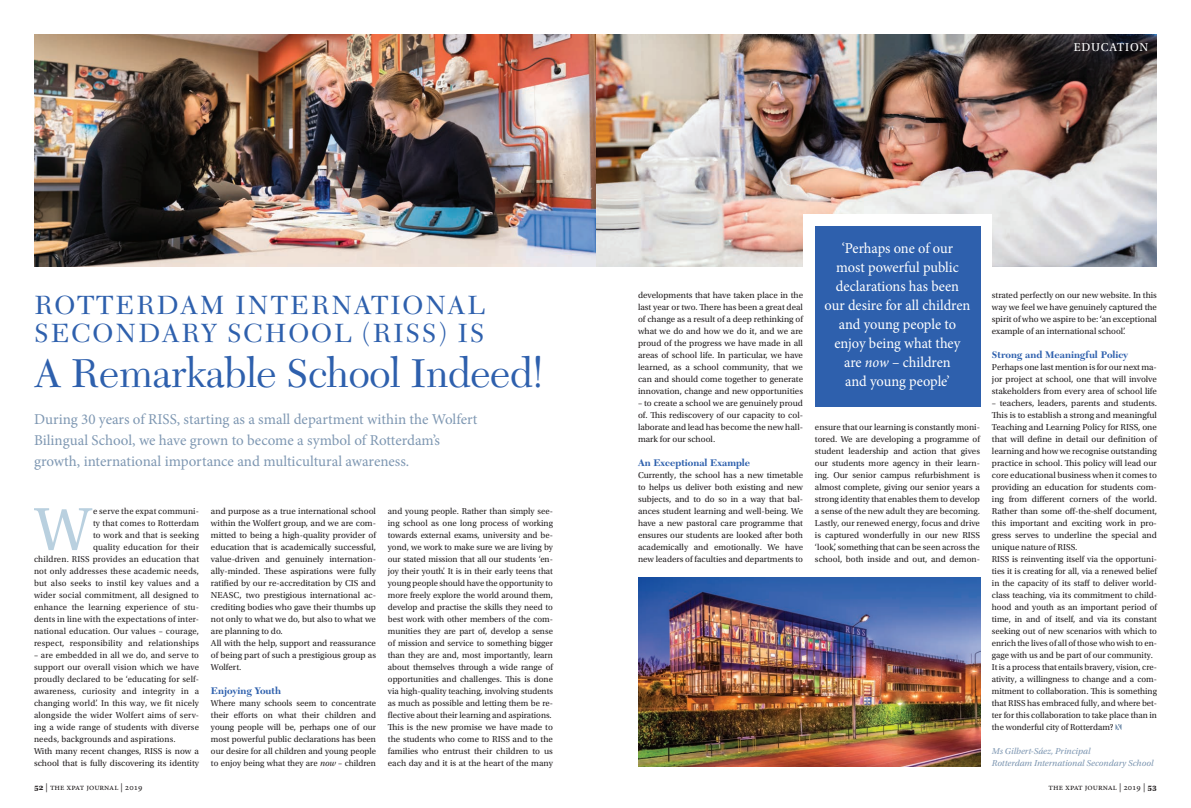
<style>
.page{position:relative;width:1191px;height:808px;background:#fff}
.page>*{position:absolute;margin:0;border:0;box-sizing:border-box;transform-origin:0 0}
.BODY_INIT{font:64.1px "Utopia Std";color:#b9d0df}
.KOP2{font:42px "New Caledonia LT Std";letter-spacing:-.01em;color:#2e60ad}
.KOP2-2{font:27.5px/28px "New Caledonia LT Std";letter-spacing:.06em;color:#2e60ad}
.INTRO{font:15px/21px "Minion Pro";color:#7e97b2}
.STREAMER{font:15px/19px "Minion Pro";color:#fff;text-align:center;scale:.96 1}
.t1{font:12px "Utopia Std";letter-spacing:.07em;color:#fff}
.TUSSENKOP1{font:700 10px "New Caledonia LT Std";color:#2e60ad}
.BODY1{font:9px/12px "Utopia Std";color:#231f20;text-align:justify}
.BODY_INIT-2{font:9px/12px "Utopia Std";letter-spacing:.02em;color:#231f20;text-align:right}
.BODY1-2{font:italic 9px "Utopia Std";color:#7e97b2}
.t2{font:9px "Minion Pro";color:#231f20}
.s1{font-style:italic}
.s2{font-family:"Utopia Std";font-weight:700}
</style>
<div class="page">
<img style="left:34px;top:34px;width:1123px;height:233px">
<div style="left:803px;top:214px;width:189px;height:72px;background:#fff"></div>
<svg style="left:1115px;top:724px;width:6px;height:6px"></svg>
<img style="left:638px;top:578px;width:342px;height:188px">
<div style="left:815px;top:226px;width:165px;height:180px;background:#2e60ad"></div>
<p class="KOP2-2" style="left:34px;top:292px;width:452px">ROTTERDAM INTERNATIONAL<br>SECONDARY SCHOOL (RISS) IS</p>
<p class="KOP2" style="left:34px;top:349px;width:511px">A Remarkable School Indeed!</p>
<p class="INTRO" style="left:34px;top:409px;width:445px">During 30 years of RISS, starting as a small department within the Wolfert<br>Bilingual School, we have grown to become a symbol of Rotterdam’s growth, international importance and multicultural awareness.</p>
<p class="BODY_INIT-2" style="left:34px;top:505px;width:166px">e serve the expat communi-<br>ty that comes to Rotterdam<br>to work and that is seeking<br>quality education for their<br>children. RISS provides an education that not only addresses these academic needs, but also seeks to instil key values and a wider social commitment, all designed to enhance the learning experience of stu&shy;dents in line with the expectations of inter&shy;national education. Our values – courage, respect, responsibility and relationships</p>
<p class="BODY_INIT-2" style="left:34px;top:649px;width:166px;text-align:justify">– are embedded in all we do, and serve to support our overall vision which we have proudly declared to be ‘educating for self&shy;awareness, curiosity and integrity in a changing world’. In this way, we fit nicely alongside the wider Wolfert aims of serv&shy;ing a wide range of students with diverse needs, backgrounds and aspirations.</p>
<p class="BODY1" style="left:34px;top:745px;width:166px">With many recent changes, RISS is now a school that is fully discovering its identity</p>
<p class="BODY_INIT" style="left:35px;top:495px;width:57px">W</p>
<p class="BODY1" style="left:211px;top:505px;width:167px">and purpose as a true international school within the Wolfert group, and we are com&shy;mitted to being a high-quality provider of education that is academically successful, value-driven and genuinely internation&shy;ally-minded. These aspirations were fully ratified by our re-accreditation by CIS and NEASC, two prestigious international ac&shy;crediting bodies who gave their thumbs up not only to what we do, but also to what we are planning to do.</p>
<p class="BODY1" style="left:211px;top:637px;width:166px">All with the help, support and reassurance of being part of such a prestigious group as Wolfert.</p>
<p class="TUSSENKOP1" style="left:211px;top:685px;width:72px">Enjoying Youth</p>
<p class="BODY1" style="left:211px;top:697px;width:166px">Where many schools seem to concentrate their efforts on what their children and young people will be, perhaps one of our most powerful public declarations has been our desire for all children and young people to enjoy being what they are <span class="s1">now</span> – children</p>
<p class="BODY1" style="left:388px;top:505px;width:166px">and young people. Rather than simply see&shy;ing school as one long process of working towards external exams, university and be&shy;yond, we work to make sure we are living by our stated mission that all our students ‘en&shy;joy their youth’. It is in their early teens that young people should have the opportunity to more freely explore the world around them, develop and practise the skills they need to best work with other members of the com&shy;munities they are part of, develop a sense of mission and service to something bigger than they are and, most importantly, learn about themselves through a wide range of opportunities and challenges. This is done via high-quality teaching, involving students as much as possible and letting them be re&shy;flective about their learning and aspirations.</p>
<p class="BODY1" style="left:388px;top:721px;width:166px">This is the new promise we have made to the students who come to RISS and to the families who entrust their children to us each day and it is at the heart of the many</p>
<p class="t1" style="left:1073px;top:41px;width:76px">EDUCATION</p>
<p class="BODY1" style="left:638px;top:289px;width:166px">developments that have taken place in the last year or two. There has been a great deal of change as a result of a deep rethinking of what we do and how we do it, and we are proud of the progress we have made in all areas of school life. In particular, we have learned, as a school community, that we can and should come together to generate innovation, change and new opportunities</p>
<p class="BODY1" style="left:638px;top:397px;width:166px">– to create a school we are genuinely proud of. This rediscovery of our capacity to col&shy;laborate and lead has become the new hall&shy;mark for our school.</p>
<p class="TUSSENKOP1" style="left:638px;top:457px;width:114px">An Exceptional Example</p>
<p class="BODY1" style="left:638px;top:469px;width:166px">Currently, the school has a new timetable to helps us deliver both existing and new subjects, and to do so in a way that bal&shy;ances student learning and well-being. We have a new pastoral care programme that ensures our students are looked after both academically and emotionally. We have new leaders of faculties and departments to</p>
<p class="STREAMER" style="left:824px;top:239px;width:153px">‘Perhaps one of our<br>most powerful public declarations has been our desire for all children and young people to enjoy being what they are <span class="s1">now</span> – children<br>and young people’</p>
<p class="BODY1" style="left:815px;top:421px;width:166px">ensure that our learning is constantly moni&shy;tored. We are developing a programme of student leadership and action that gives our students more agency in their learn&shy;ing. Our senior campus refurbishment is almost complete, giving our senior years a strong identity that enables them to develop a sense of the new adult they are becoming.<br>Lastly, our renewed energy, focus and drive is captured wonderfully in our new RISS ‘look’, something that can be seen across the school, both inside and out, and demon-</p>
<p class="BODY1" style="left:992px;top:289px;width:166px">strated perfectly on our new website. In this way we feel we have genuinely captured the spirit of who we aspire to be: ‘an exceptional example of an international school’.</p>
<p class="TUSSENKOP1" style="left:992px;top:349px;width:138px">Strong and Meaningful Policy</p>
<p class="BODY1" style="left:992px;top:361px;width:166px">Perhaps one last mention is for our next ma&shy;jor project at school, one that will involve stakeholders from every area of school life</p>
<p class="BODY1" style="left:992px;top:397px;width:166px">– teachers, leaders, parents and students.<br>This is to establish a strong and meaningful Teaching and Learning Policy for RISS, one that will define in detail our definition of learning and how we recognise outstanding practice in school. This policy will lead our core educational business when it comes to providing an education for students com&shy;ing from different corners of the world.<br>Rather than some off-the-shelf document, this important and exciting work in pro&shy;gress serves to underline the special and unique nature of RISS.</p>
<p class="BODY1" style="left:992px;top:553px;width:166px">RISS is reinventing itself via the opportuni&shy;ties it is creating for all, via a renewed belief in the capacity of its staff to deliver world&shy;class teaching, via its commitment to child&shy;hood and youth as an important period of time, in and of itself, and via its constant seeking out of new scenarios with which to enrich the lives of all of those who wish to en&shy;gage with us and be part of our community.</p>
<p class="BODY1" style="left:992px;top:661px;width:166px">It is a process that entails bravery, vision, cre&shy;ativity, a willingness to change and a com&shy;mitment to collaboration. This is something that RISS has embraced fully, and where bet&shy;ter for this collaboration to take place than in the wonderful city of Rotterdam?</p>
<p class="BODY1-2" style="left:992px;top:746px;width:100px">Ms Gilbert-Sáez, Principal</p>
<p class="BODY1-2" style="left:992px;top:758px;width:163px">Rotterdam International Secondary School</p>
<p class="t2" style="left:34px;top:781px;width:110px"><span class="s2">52</span> | the xpat journal | 2019</p>
<p class="t2" style="left:1048px;top:781px;width:110px">the xpat journal | 2019 | <span class="s2">53</span></p>
</div>
